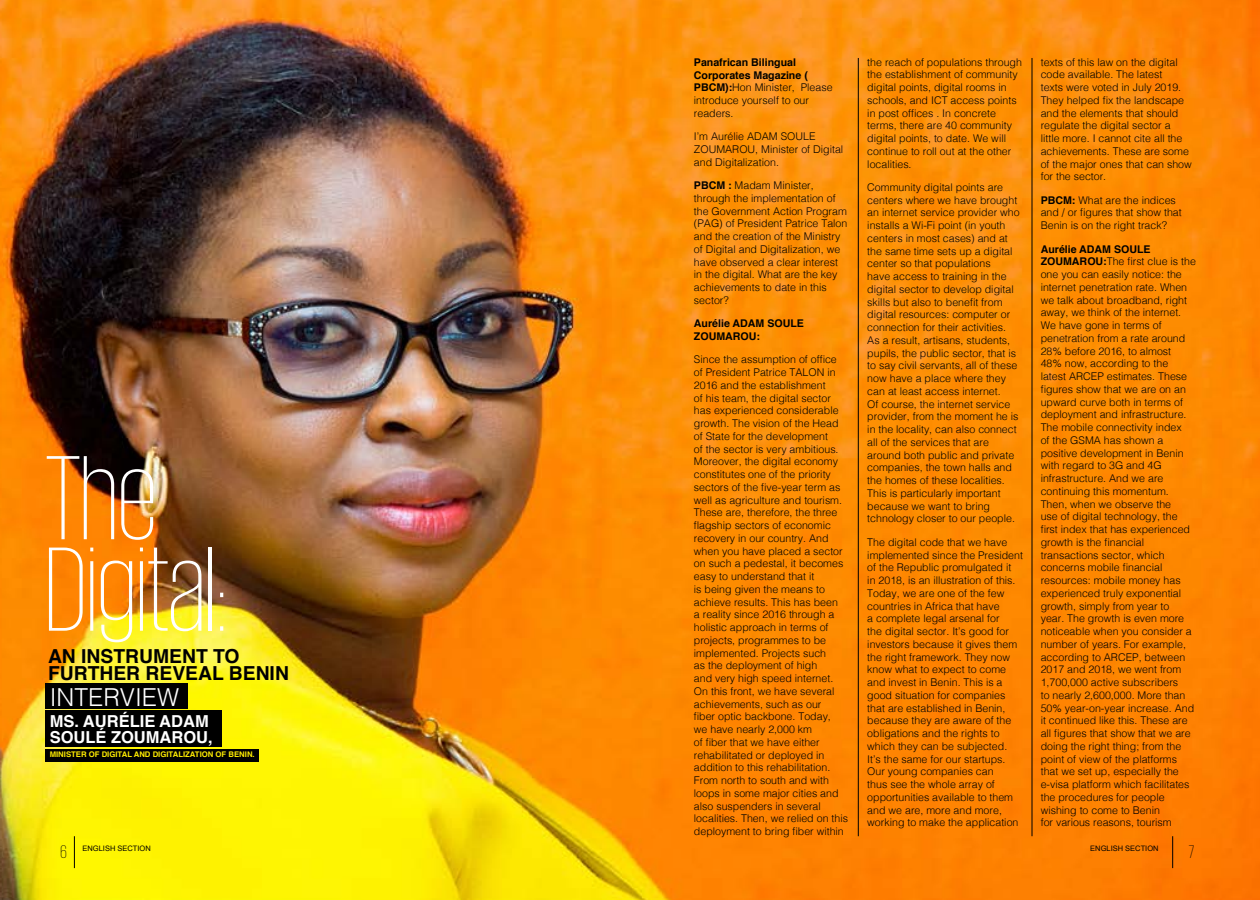
<style>
.page{position:relative;width:1260px;height:900px;background:#fff}
.page>*{position:absolute;margin:0;border:0;box-sizing:border-box;transform-origin:0 0}
.t1{font:200 122.62px/91.5px "Giorgio Sans";color:#fff}
.t2{font:300 24.75px "Helvetica";color:#fff}
.t3{font:700 19.25px/17px "Helvetica";color:#000}
.t4{font:200 18.75px "Giorgio Sans";color:#000}
.t5{font:700 16.5px/15.4px "Helvetica";color:#fff}
.t6{font:300 10.62px/12.8px "Helvetica";color:#000}
.t7{font:700 10.62px/12.8px "Helvetica";color:#000}
.t8{font:700 7.75px "Helvetica";color:#ffed00}
.t9{font:7.5px "Arial";color:#000}
.s1{font-weight:700}
</style>
<div class="page">
<img style="left:0;top:0;width:1260px;height:900px">
<hr style="left:858px;top:58px;width:1px;height:778px;background:#000">
<hr style="left:1032px;top:58px;width:1px;height:778px;background:#000">
<div style="left:45px;top:684px;width:143px;height:25px;background:#000"></div>
<div style="left:45px;top:711px;width:177px;height:36px;background:#000"></div>
<div style="left:45px;top:749px;width:214px;height:12px;background:#000"></div>
<hr style="left:74px;top:836px;width:1px;height:32px;background:#000">
<hr style="left:1172px;top:836px;width:1px;height:32px;background:#000">
<h1 class="t1" style="left:45px;top:450px;width:184px">The<br>Digital:</h1>
<h3 class="t3" style="left:48px;top:648px;width:242px">AN INSTRUMENT TO<br>FURTHER REVEAL BENIN</h3>
<h2 class="t2" style="left:50px;top:676px;width:131px">INTERVIEW</h2>
<h3 class="t5" style="left:50px;top:714px;width:165px">MS. AURÉLIE ADAM<br>SOULÉ ZOUMAROU,</h3>
<p class="t8" style="left:50px;top:748px;width:207px">MINISTER OF DIGITAL AND DIGITALIZATION OF BENIN.</p>
<p class="t6" style="left:694px;top:55px;width:140px"><span class="s1">Panafrican Bilingual<br>Corporates Magazine (<br>PBCM):</span>Hon Minister, Please introduce yourself to our readers.</p>
<p class="t6" style="left:694px;top:129px;width:151px">I’m Aurélie ADAM SOULE<br>ZOUMAROU, Minister of Digital and Digitalization.</p>
<p class="t6" style="left:694px;top:178px;width:155px"><span class="s1">PBCM :</span> Madam Minister, through the implementation of the Government Action Program (PAG) of President Patrice Talon and the creation of the Ministry of Digital and Digitalization, we have observed a clear interest in the digital. What are the key achievements to date in this sector?</p>
<p class="t7" style="left:694px;top:317px;width:112px">Aurélie ADAM SOULE<br>ZOUMAROU:</p>
<p class="t6" style="left:694px;top:353px;width:156px">Since the assumption of office of President Patrice TALON in<br>2016 and the establishment<br>of his team, the digital sector has experienced considerable growth. The vision of the Head of State for the development<br>of the sector is very ambitious.<br>Moreover, the digital economy constitutes one of the priority sectors of the five-year term as well as agriculture and tourism.<br>These are, therefore, the three flagship sectors of economic recovery in our country. And when you have placed a sector on such a pedestal, it becomes easy to understand that it<br>is being given the means to achieve results. This has been<br>a reality since 2016 through a holistic approach in terms of projects, programmes to be implemented. Projects such<br>as the deployment of high<br>and very high speed internet.<br>On this front, we have several achievements, such as our<br>fiber optic backbone. Today,<br>we have nearly 2,000 km<br>of fiber that we have either rehabilitated or deployed in addition to this rehabilitation.<br>From north to south and with loops in some major cities and also suspenders in several localities. Then, we relied on this deployment to bring fiber within</p>
<p class="t6" style="left:867px;top:55px;width:156px">the reach of populations through the establishment of community digital points, digital rooms in schools, and ICT access points in post offices . In concrete terms, there are 40 community digital points, to date. We will continue to roll out at the other localities.</p>
<p class="t6" style="left:867px;top:180px;width:154px">Community digital points are centers where we have brought an internet service provider who installs a Wi-Fi point (in youth centers in most cases) and at the same time sets up a digital center so that populations<br>have access to training in the digital sector to develop digital skills but also to benefit from digital resources: computer or connection for their activities.<br>As a result, artisans, students, pupils, the public sector, that is to say civil servants, all of these now have a place where they can at least access internet.<br>Of course, the internet service provider, from the moment he is in the locality, can also connect all of the services that are around both public and private companies, the town halls and the homes of these localities.<br>This is particularly important because we want to bring tchnology closer to our people.</p>
<p class="t6" style="left:867px;top:535px;width:157px">The digital code that we have implemented since the President of the Republic promulgated it<br>in 2018, is an illustration of this.<br>Today, we are one of the few countries in Africa that have<br>a complete legal arsenal for<br>the digital sector. It’s good for investors because it gives them the right framework. They now know what to expect to come and invest in Benin. This is a good situation for companies that are established in Benin, because they are aware of the obligations and the rights to which they can be subjected.<br>It’s the same for our startups.<br>Our young companies can<br>thus see the whole array of opportunities available to them and we are, more and more, working to make the application</p>
<p class="t6" style="left:1041px;top:55px;width:153px">texts of this law on the digital code available. The latest<br>texts were voted in July 2019.<br>They helped fix the landscape and the elements that should regulate the digital sector a little more. I cannot cite all the achievements. These are some of the major ones that can show for the sector.</p>
<p class="t6" style="left:1041px;top:193px;width:143px"><span class="s1">PBCM:</span> What are the indices and / or figures that show that<br>Benin is on the right track?</p>
<p class="t6" style="left:1041px;top:242px;width:157px"><span class="s1">Aurélie ADAM SOULE<br>ZOUMAROU:</span>The first clue is the one you can easily notice: the internet penetration rate. When we talk about broadband, right away, we think of the internet.<br>We have gone in terms of penetration from a rate around<br>28% before 2016, to almost<br>48% now, according to the latest ARCEP estimates. These figures show that we are on an upward curve both in terms of deployment and infrastructure.<br>The mobile connectivity index<br>of the GSMA has shown a positive development in Benin with regard to 3G and 4G infrastructure. And we are continuing this momentum.<br>Then, when we observe the<br>use of digital technology, the first index that has experienced growth is the financial transactions sector, which concerns mobile financial resources: mobile money has experienced truly exponential growth, simply from year to<br>year. The growth is even more noticeable when you consider a number of years. For example, according to ARCEP, between<br>2017 and 2018, we went from<br>1,700,000 active subscribers<br>to nearly 2,600,000. More than<br>50% year-on-year increase. And it continued like this. These are all figures that show that we are doing the right thing; from the point of view of the platforms that we set up, especially the e-visa platform which facilitates the procedures for people wishing to come to Benin<br>for various reasons, tourism</p>
<h3 class="t4" style="left:61px;top:843px;width:8px">6</h3>
<h3 class="t4" style="left:1189px;top:843px;width:7px">7</h3>
<p class="t9" style="left:83px;top:843px;width:70px">ENGLISH SECTION</p>
<p class="t9" style="left:1090px;top:843px;width:70px">ENGLISH SECTION</p>
</div>
